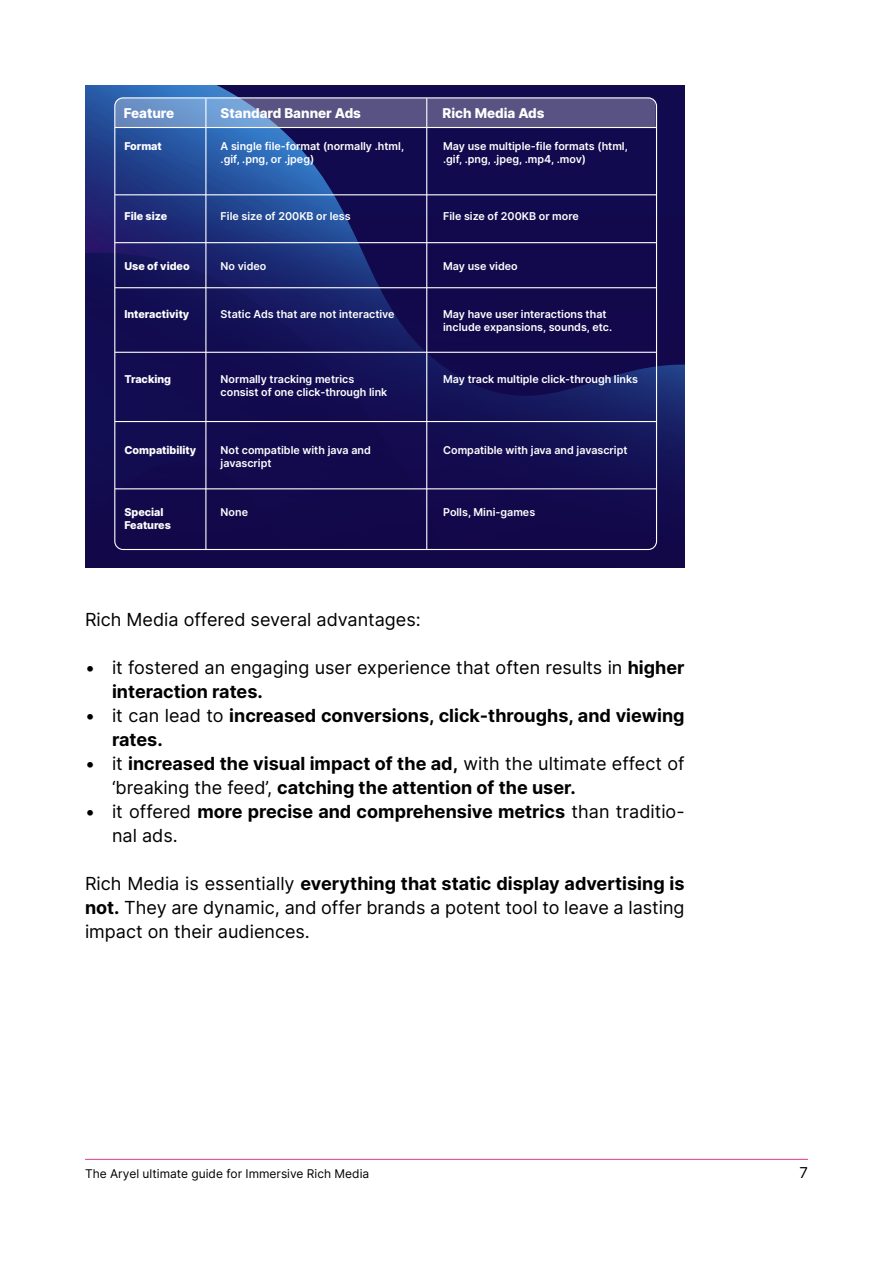
<style>
.page{position:relative;width:893px;height:1263px;background:#fff}
.page>*{position:absolute;margin:0;border:0;box-sizing:border-box;transform-origin:0 0}
.t1{font:18px/24px "Inter";color:#000}
.t2{font:700 18px/24px "Inter";color:#000}
.t3{font:15px "Inter";color:#000}
.t4{font:800 13.5px "Inter";color:#fff}
.t5{font:12px "Inter";color:#000}
.t6{font:600 10.8px/12.9px "Inter";color:#fff}
.t7{font:800 10.8px "Inter";color:#fff}
.s1{font-weight:700}
.s2{font-weight:400}
</style>
<div class="page">
<hr style="left:85px;top:1159px;width:723px;height:1px;background:#e23a8d">
<svg style="left:85px;top:85px;width:600px;height:51px;background:#212c70"></svg>
<svg style="left:85px;top:136px;width:600px;height:80px;background:#1b266c"></svg>
<svg style="left:85px;top:216px;width:600px;height:352px;background:#161155"></svg>
<svg style="left:115px;top:98px;width:541px;height:29px;background:#606898"></svg>
<hr style="left:115px;top:127px;width:542px;height:1px;background:#fff">
<hr style="left:115px;top:194px;width:542px;height:1px;background:#fff">
<hr style="left:115px;top:242px;width:542px;height:1px;background:#fff">
<hr style="left:115px;top:287px;width:542px;height:1px;background:#fff">
<hr style="left:115px;top:352px;width:542px;height:1px;background:#fff">
<hr style="left:115px;top:421px;width:542px;height:1px;background:#fff">
<hr style="left:115px;top:488px;width:542px;height:1px;background:#fff">
<hr style="left:205px;top:98px;width:1px;height:451px;background:#fff">
<hr style="left:426px;top:98px;width:1px;height:451px;background:#fff">
<p class="t4" style="left:221px;top:103px;width:142px">Standard Banner Ads</p>
<p class="t4" style="left:443px;top:103px;width:103px">Rich Media Ads</p>
<p class="t4" style="left:124px;top:103px;width:52px">Feature</p>
<p class="t7" style="left:124px;top:138px;width:39px">Format</p>
<p class="t6" style="left:221px;top:139px;width:185px">A single file-format (normally .html, .gif, .png, or .jpeg)</p>
<p class="t6" style="left:443px;top:139px;width:186px">May use multiple-file formats (html, .gif, .png, .jpeg, .mp4, .mov)</p>
<p class="t7" style="left:124px;top:208px;width:44px">File size</p>
<p class="t6" style="left:221px;top:209px;width:132px">File size of 200KB or less</p>
<p class="t6" style="left:443px;top:209px;width:137px">File size of 200KB or more</p>
<p class="t7" style="left:124px;top:258px;width:67px">Use of video</p>
<p class="t7" style="left:124px;top:306px;width:66px">Interactivity</p>
<p class="t6" style="left:221px;top:259px;width:47px">No video</p>
<p class="t6" style="left:443px;top:259px;width:76px">May use video</p>
<p class="t6" style="left:221px;top:307px;width:175px">Static Ads that are not interactive</p>
<p class="t6" style="left:443px;top:307px;width:170px">May have user interactions that include expansions, sounds, etc.</p>
<p class="t7" style="left:124px;top:371px;width:48px">Tracking</p>
<p class="t6" style="left:221px;top:372px;width:168px">Normally tracking metrics consist of one click-through link</p>
<p class="t6" style="left:443px;top:372px;width:196px">May track multiple click-through links</p>
<p class="t7" style="left:124px;top:442px;width:73px">Compatibility</p>
<p class="t6" style="left:221px;top:443px;width:152px">Not compatible with java and javascript</p>
<p class="t6" style="left:443px;top:443px;width:186px">Compatible with java and javascript</p>
<p class="t7" style="left:124px;top:504px;width:41px">Special</p>
<p class="t6" style="left:221px;top:505px;width:29px">None</p>
<p class="t6" style="left:443px;top:505px;width:94px">Polls, Mini-games</p>
<p class="t7" style="left:124px;top:517px;width:48px">Features</p>
<h1 class="t1" style="left:85px;top:607px;width:337px">Rich Media offered several advantages:</h1>
<h1 class="t1" style="left:112px;top:655px;width:574px;text-indent:-27px">• it fostered an engaging user experience that often results in <span class="s1">higher interaction rates.</span></h1>
<h1 class="t2" style="left:112px;top:703px;width:574px;text-indent:-27px"><span class="s2">• it can lead to</span> increased conversions, click-throughs, and viewing rates.</h1>
<h1 class="t2" style="left:112px;top:751px;width:574px;text-indent:-27px"><span class="s2">• it</span> increased the visual impact of the ad, <span class="s2">with the ultimate effect of ‘breaking the feed’,</span> catching the attention of the user.</h1>
<h1 class="t2" style="left:112px;top:799px;width:574px;text-indent:-27px"><span class="s2">• it offered</span> more precise and comprehensive metrics <span class="s2">than traditio&shy;nal ads.</span></h1>
<h1 class="t1" style="left:85px;top:871px;width:601px;text-align:justify">Rich Media is essentially <span class="s1">everything that static display advertising is not.</span> They are dynamic, and offer brands a potent tool to leave a lasting impact on their audiences.</h1>
<p class="t5" style="left:85px;top:1165px;width:286px">The Aryel ultimate guide for Immersive Rich Media</p>
<h2 class="t3" style="left:799px;top:1161px;width:10px">7</h2>
</div>
